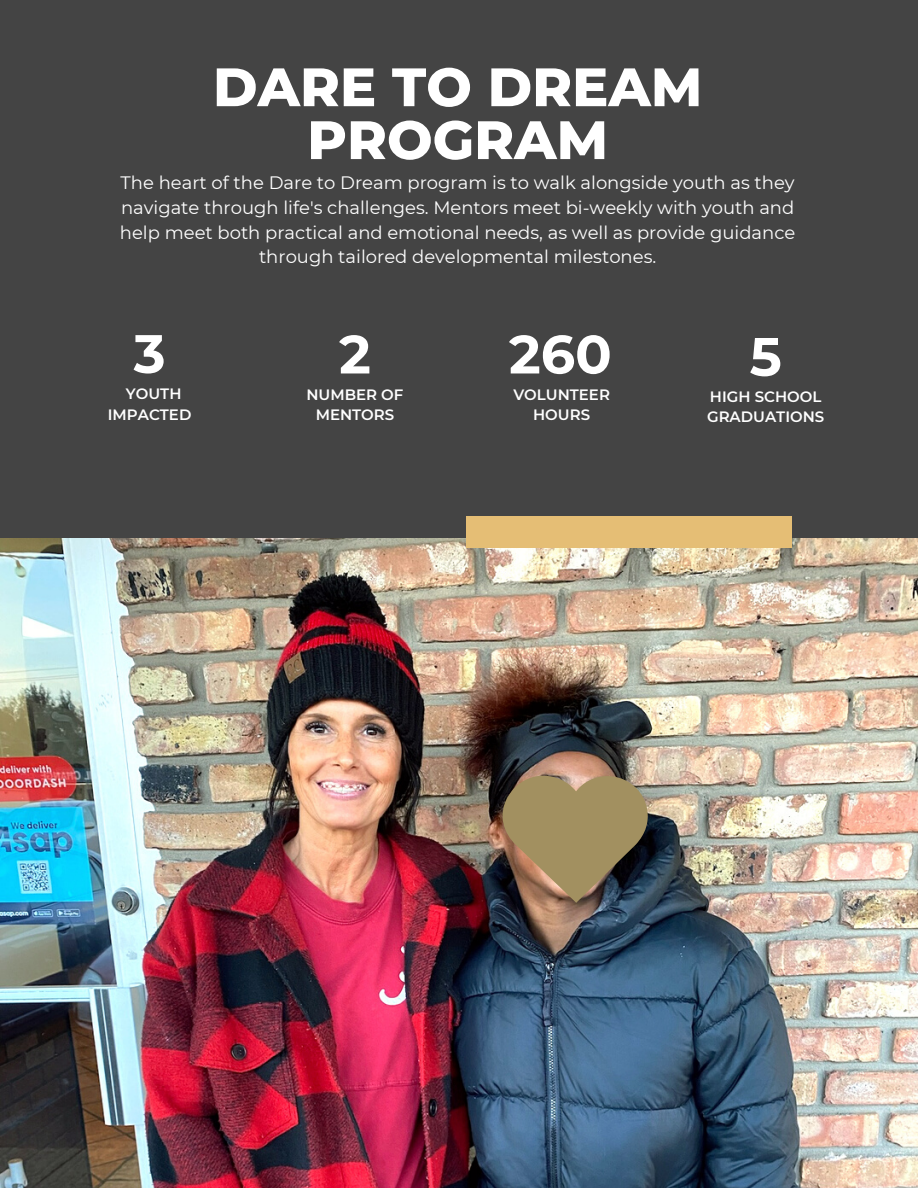
<style>
.page{position:relative;width:918px;height:1188px;background:#444}
.page>*{position:absolute;margin:0;border:0;box-sizing:border-box;transform-origin:0 0}
.t1{font:800 54px/52.8px "Montserrat";color:#fff;text-align:center}
.t2{font:700 54px "Montserrat";color:#fff}
.t3{font:18px/24.8px "Montserrat";color:#fff;text-align:center}
.t4{font:600 15px/20.2px "Montserrat";color:#fff;text-align:center}
</style>
<div class="page">
<img style="left:0;top:539px;width:918px;height:649px">
<div style="left:467px;top:516px;width:324px;height:32px;background:#e5be75"></div>
<svg style="left:503px;top:776px;width:145px;height:127px"></svg>
<h1 class="t1" style="left:213px;top:60px;width:491px">DARE TO DREAM<br>PROGRAM</h1>
<p class="t3" style="left:120px;top:170px;width:677px">The heart of the Dare to Dream program is to walk alongside youth as they navigate through life's challenges. Mentors meet bi-weekly with youth and help meet both practical and emotional needs, as well as provide guidance through tailored developmental milestones.</p>
<h1 class="t2" style="left:134px;top:321px;width:33px">3</h1>
<p class="t4" style="left:108px;top:384px;width:85px">YOUTH<br>IMPACTED</p>
<h1 class="t2" style="left:339px;top:321px;width:33px">2</h1>
<p class="t4" style="left:306px;top:385px;width:99px">NUMBER OF<br>MENTORS</p>
<h1 class="t2" style="left:509px;top:321px;width:104px">260</h1>
<p class="t4" style="left:513px;top:385px;width:98px">VOLUNTEER<br>HOURS</p>
<h1 class="t2" style="left:750px;top:323px;width:34px">5</h1>
<p class="t4" style="left:707px;top:387px;width:119px;text-align:left">HIGH SCHOOL<br>GRADUATIONS</p>
</div>
